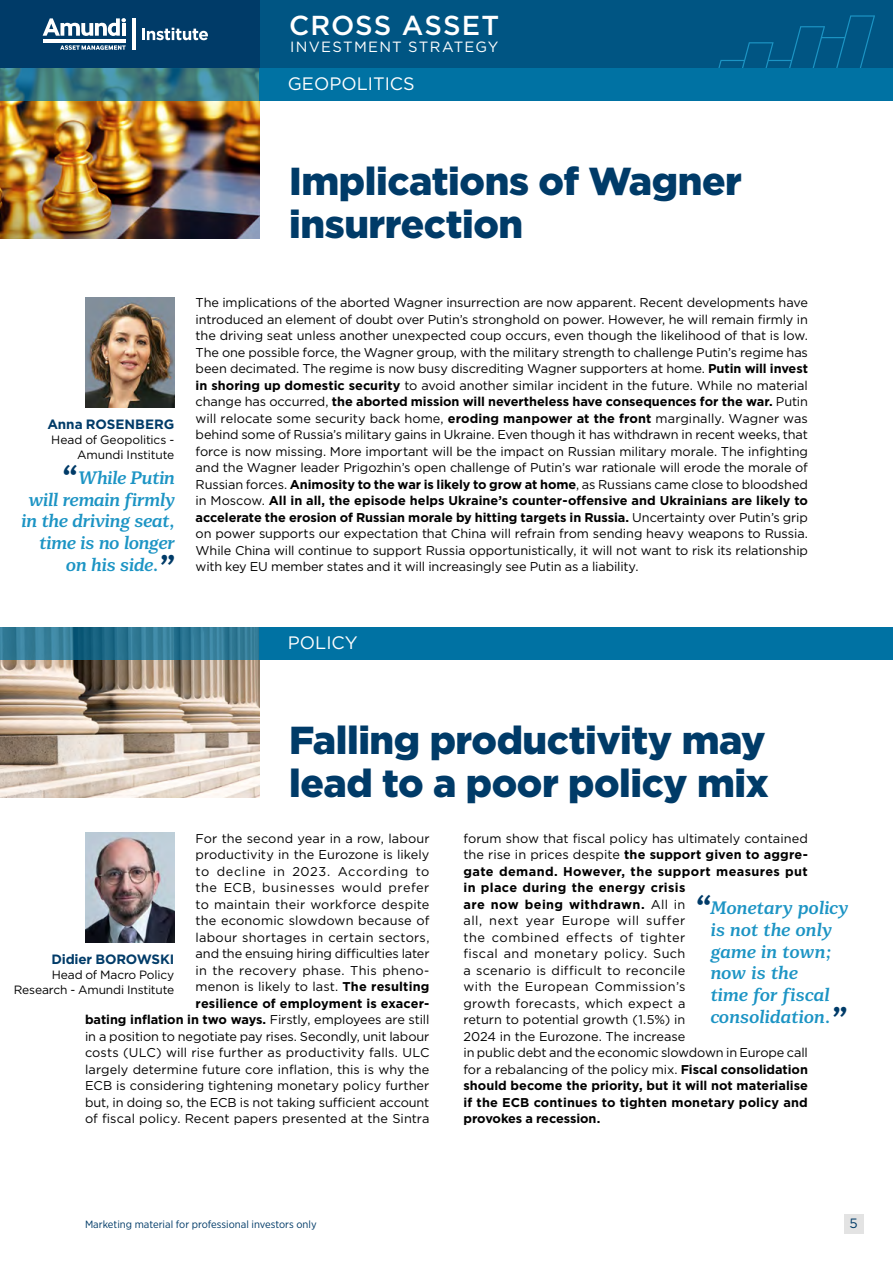
<style>
.page{position:relative;width:893px;height:1263px;background:#fff}
.page>*{position:absolute;margin:0;border:0;box-sizing:border-box;transform-origin:0 0}
.t1{font:900 39px/43.5px "Gotham";letter-spacing:-.01em;color:#003b68}
.t2{font:500 27.45px "Gotham";letter-spacing:.04em;color:#fff}
.t3{font:italic 700 18px/21.8px "Mediator Serif";letter-spacing:-.02em;color:#1c94c4;text-align:right}
.t4{font:18px "Gotham";color:#fff}
.t5{font:14.85px "Gotham";letter-spacing:.08em;color:#fff}
.t6{font:700 13.5px "Gotham";letter-spacing:-.01em;color:#003b68}
.t7{font:13.5px "Gotham";color:#003b68}
.t8{font:12.75px/16.5px "Gotham";letter-spacing:.005em;color:#000;text-align:justify}
.t9{font:12px/15px "Gotham";letter-spacing:-.01em;color:#000;text-align:right}
.t10{font:10.5px "Gotham Narrow";color:#003b68;scale:1.05 1}
.s1{font-weight:900;font-size:27px;color:#003b68}
.s2{font-weight:700}
</style>
<div class="page">
<div style="left:0;top:0;width:893px;height:68px;background:#005583"></div>
<svg style="left:718px;top:15px;width:157px;height:53px"></svg>
<div style="left:0;top:0;width:259px;height:68px;background:#003b68"></div>
<svg style="left:43px;top:18px;width:83px;height:18px"></svg>
<hr style="left:122px;top:23px;width:4px;height:13px;background:#fff">
<hr style="left:43px;top:39px;width:83px;height:3px;background:#fff">
<svg style="left:60px;top:45px;width:66px;height:5px"></svg>
<hr style="left:132px;top:18px;width:3px;height:32px;background:#fff">
<svg style="left:142px;top:28px;width:66px;height:12px"></svg>
<img style="left:0;top:101px;width:259px;height:137px">
<svg style="left:0;top:68px;width:259px;height:33px;background:#3c7c84"></svg>
<div style="left:259px;top:68px;width:634px;height:33px;background:#0072a3"></div>
<img style="left:85px;top:297px;width:89px;height:111px">
<img style="left:0;top:660px;width:259px;height:137px">
<img style="left:85px;top:832px;width:89px;height:111px">
<svg style="left:0;top:627px;width:259px;height:33px;background:#2e7794"></svg>
<div style="left:259px;top:627px;width:634px;height:33px;background:#0072a3"></div>
<div style="left:844px;top:1214px;width:19px;height:19px;background:#e3e3e3"></div>
<h2 class="t2" style="left:289px;top:7px;width:212px">CROSS ASSET</h2>
<p class="t5" style="left:290px;top:37px;width:210px">INVESTMENT STRATEGY</p>
<h3 class="t4" style="left:288px;top:72px;width:128px">GEOPOLITICS</h3>
<h1 class="t1" style="left:289px;top:159px;width:454px">Implications of Wagner insurrection</h1>
<p class="t6" style="left:47px;top:415px;width:128px">Anna ROSENBERG</p>
<p class="t9" style="left:51px;top:432px;width:125px">Head of Geopolitics -<br>Amundi Institute</p>
<h3 class="t3" style="left:21px;top:467px;width:155px"><span class="s1">“</span>While Putin<br>will remain firmly in the driving seat, time is no longer on his side.<span class="s1">”</span></h3>
<p class="t8" style="left:196px;top:294px;width:614px">The implications of the aborted Wagner insurrection are now apparent. Recent developments have introduced an element of doubt over Putin’s stronghold on power. However, he will remain firmly in the driving seat unless another unexpected coup occurs, even though the likelihood of that is low.<br>The one possible force, the Wagner group, with the military strength to challenge Putin’s regime has been decimated. The regime is now busy discrediting Wagner supporters at home. <span class="s2">Putin will invest in shoring up domestic security</span> to avoid another similar incident in the future. While no material change has occurred, <span class="s2">the aborted mission will nevertheless have consequences for the war.</span> Putin will relocate some security back home, <span class="s2">eroding manpower at the front</span> marginally. Wagner was behind some of Russia’s military gains in Ukraine. Even though it has withdrawn in recent weeks, that force is now missing. More important will be the impact on Russian military morale. The infighting and the Wagner leader Prigozhin’s open challenge of Putin’s war rationale will erode the morale of Russian forces. <span class="s2">Animosity to the war is likely to grow at home</span>, as Russians came close to bloodshed in Moscow. <span class="s2">All in all, the episode helps Ukraine’s counter-offensive and Ukrainians are likely to accelerate the erosion of Russian morale by hitting targets in Russia.</span> Uncertainty over Putin’s grip on power supports our expectation that China will refrain from sending heavy weapons to Russia.<br>While China will continue to support Russia opportunistically, it will not want to risk its relationship with key EU member states and it will increasingly see Putin as a liability.</p>
<h3 class="t4" style="left:288px;top:631px;width:71px">POLICY</h3>
<h1 class="t1" style="left:289px;top:718px;width:481px">Falling productivity may lead to a poor policy mix</h1>
<p class="t8" style="left:85px;top:829px;width:346px;text-align:right">For the second year in a row, labour<br>productivity in the Eurozone is likely<br>to decline in 2023. According to<br>the ECB, businesses would prefer<br>to maintain their workforce despite<br>the economic slowdown because of<br>labour shortages in certain sectors,<br>and the ensuing hiring difficulties later<br>in the recovery phase. This pheno-<br>menon is likely to last. <span class="s2">The resulting<br>resilience of employment is exacer-<br>bating inflation in two ways.</span> Firstly, employees are still in a position to negotiate pay rises. Secondly, unit labour costs (ULC) will rise further as productivity falls. ULC largely determine future core inflation, this is why the ECB is considering tightening monetary policy further but, in doing so, the ECB is not taking sufficient account of fiscal policy. Recent papers presented at the Sintra</p>
<p class="t8" style="left:463px;top:829px;width:346px;text-align:left">forum show that fiscal policy has ultimately contained the rise in prices despite <span class="s2">the support given to aggre&shy;gate demand. However, the support measures put in place during the energy crisis<br>are now being withdrawn.</span> All in<br>all, next year Europe will suffer<br>the combined effects of tighter<br>fiscal and monetary policy. Such<br>a scenario is difficult to reconcile<br>with the European Commission’s<br>growth forecasts, which expect a<br>return to potential growth (1.5%) in<br>2024 in the Eurozone. The increase<br>in public debt and the economic slowdown in Europe call for a rebalancing of the policy mix. <span class="s2">Fiscal consolidation should become the priority, but it will not materialise if the ECB continues to tighten monetary policy and provokes a recession.</span></p>
<h3 class="t3" style="left:710px;top:897px;width:140px;text-align:left;text-indent:-16px"><span class="s1">“</span>Monetary policy is not the only game in town; now is the<br>time for fiscal consolidation.<span class="s1">”</span></h3>
<p class="t6" style="left:51px;top:951px;width:124px">Didier BOROWSKI</p>
<p class="t9" style="left:14px;top:967px;width:162px">Head of Macro Policy<br>Research - Amundi Institute</p>
<p class="t10" style="left:85px;top:1218px;width:222px">Marketing material for professional investors only</p>
<p class="t7" style="left:849px;top:1215px;width:10px">5</p>
</div>
